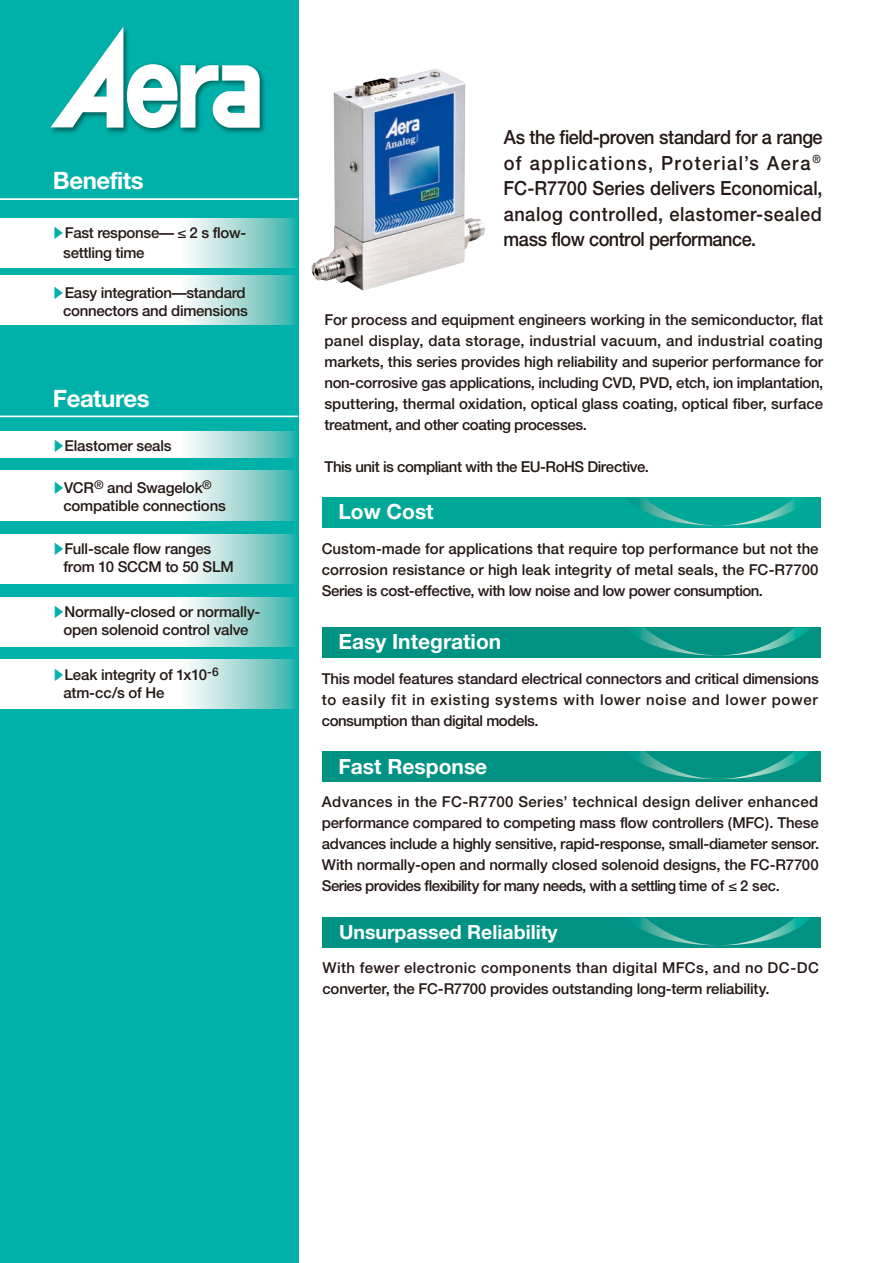
<style>
.page{position:relative;width:893px;height:1263px;background:#fff}
.page>*{position:absolute;margin:0;border:0;box-sizing:border-box;transform-origin:0 0}
.t1{font:700 24px "Helvetica Neue";letter-spacing:-.02em;color:#fff}
.t2{font:700 21px "Helvetica Neue";color:#fff}
.t3{font:500 19.5px/25.5px "Helvetica Neue";letter-spacing:-.015em;color:#231916;text-align:justify;scale:.93 1}
.t4{font:700 19.5px "Helvetica Neue";color:#fff}
.t5{font:500 15px/21px "Helvetica Neue";letter-spacing:-.015em;color:#231916}
.s1{font-family:"Shin Go Pro";font-weight:400;font-size:13.5px;color:#00b1a9}
.s2{font-family:"Helvetica";font-weight:400}
</style>
<div class="page">
<div style="left:322px;top:498px;width:498px;height:30px;background:#00a897"></div>
<svg style="left:626px;top:498px;width:169px;height:28px"></svg>
<div style="left:0;top:0;width:298px;height:1263px;background:#00b1a9"></div>
<img style="left:51px;top:26px;width:73px;height:108px">
<img style="left:123px;top:128px;width:48px;height:6px">
<img style="left:180px;top:128px;width:20px;height:5px">
<img style="left:220px;top:71px;width:45px;height:62px">
<svg style="left:50px;top:27px;width:210px;height:101px"></svg>
<svg style="left:0;top:218px;width:296px;height:49px;background:#daf0ee"></svg>
<svg style="left:0;top:275px;width:296px;height:50px;background:#daf0ee"></svg>
<svg style="left:0;top:431px;width:296px;height:26px;background:#daf0ee"></svg>
<svg style="left:0;top:471px;width:296px;height:49px;background:#daf0ee"></svg>
<svg style="left:0;top:534px;width:296px;height:50px;background:#daf0ee"></svg>
<svg style="left:0;top:597px;width:296px;height:50px;background:#daf0ee"></svg>
<svg style="left:0;top:659px;width:296px;height:50px;background:#daf0ee"></svg>
<hr style="left:0;top:198px;width:298px;height:2px;background:#fff">
<hr style="left:0;top:416px;width:298px;height:1px;background:#fff">
<div style="left:322px;top:627px;width:498px;height:31px;background:#009384"></div>
<svg style="left:636px;top:627px;width:174px;height:28px"></svg>
<div style="left:322px;top:751px;width:498px;height:30px;background:#009384"></div>
<svg style="left:636px;top:751px;width:174px;height:28px"></svg>
<div style="left:323px;top:917px;width:498px;height:31px;background:#009384"></div>
<svg style="left:637px;top:917px;width:174px;height:28px"></svg>
<img style="left:311px;top:69px;width:174px;height:222px">
<h1 class="t1" style="left:53px;top:166px;width:92px">Benefits</h1>
<p class="t5" style="left:63px;top:223px;width:185px;line-height:19.5px;text-indent:-12px"><span class="s1">▶</span>Fast response— <span class="s2">≤</span> 2 s flow&shy;settling time</p>
<p class="t5" style="left:52px;top:284px;width:198px;line-height:18px;text-align:right"><span class="s1">▶</span>Easy integration—standard connectors and dimensions</p>
<h1 class="t1" style="left:53px;top:383px;width:98px">Features</h1>
<p class="t5" style="left:52px;top:435px;width:121px"><span class="s1">▶</span>Elastomer seals</p>
<p class="t5" style="left:63px;top:478px;width:164px;line-height:18px;text-indent:-12px"><span class="s1">▶</span>VCR<sup>®</sup> and Swagelok<sup>® </sup>compatible connections</p>
<p class="t5" style="left:63px;top:540px;width:172px;line-height:18px;text-indent:-12px"><span class="s1">▶</span>Full-scale flow ranges from 10 SCCM to 50 SLM</p>
<p class="t5" style="left:52px;top:603px;width:210px;line-height:18px;text-align:center"><span class="s1">▶</span>Normally-closed or normally&shy;open solenoid control valve</p>
<p class="t5" style="left:63px;top:666px;width:157px;line-height:18px;text-indent:-12px"><span class="s1">▶</span>Leak integrity of 1x10<sup>-6 </sup>atm-cc/s of He</p>
<h3 class="t3" style="left:504px;top:124px;width:345px">As the field-proven standard for a range of applications, Proterial’s Aera<sup>® </sup>FC-R7700 Series delivers Economical, analog controlled, elastomer-sealed mass flow control performance.</h3>
<p class="t5" style="left:324px;top:309px;width:501px;text-align:justify">For process and equipment engineers working in the semiconductor, flat panel display, data storage, industrial vacuum, and industrial coating markets, this series provides high reliability and superior performance for non-corrosive gas applications, including CVD, PVD, etch, ion implantation, sputtering, thermal oxidation, optical glass coating, optical fiber, surface treatment, and other coating processes.</p>
<p class="t5" style="left:325px;top:456px;width:326px">This unit is compliant with the EU-RoHS Directive.</p>
<h2 class="t2" style="left:338px;top:499px;width:97px">Low Cost</h2>
<p class="t5" style="left:322px;top:538px;width:498px;text-align:justify">Custom-made for applications that require top performance but not the corrosion resistance or high leak integrity of metal seals, the FC-R7700<br>Series is cost-effective, with low noise and low power consumption.</p>
<h2 class="t2" style="left:338px;top:628px;width:164px">Easy Integration</h2>
<p class="t5" style="left:322px;top:667px;width:499px;text-align:justify">This model features standard electrical connectors and critical dimensions to easily fit in existing systems with lower noise and lower power consumption than digital models.</p>
<h2 class="t2" style="left:338px;top:753px;width:150px">Fast Response</h2>
<p class="t5" style="left:322px;top:791px;width:499px;text-align:justify">Advances in the FC-R7700 Series’ technical design deliver enhanced performance compared to competing mass flow controllers (MFC). These advances include a highly sensitive, rapid-response, small-diameter sensor.<br>With normally-open and normally closed solenoid designs, the FC-R7700<br>Series provides flexibility for many needs, with a settling time of <span class="s2">≤</span> 2 sec.</p>
<h3 class="t4" style="left:339px;top:920px;width:220px">Unsurpassed Reliability</h3>
<p class="t5" style="left:322px;top:957px;width:498px">With fewer electronic components than digital MFCs, and no DC-DC converter, the FC-R7700 provides outstanding long-term reliability.</p>
</div>
